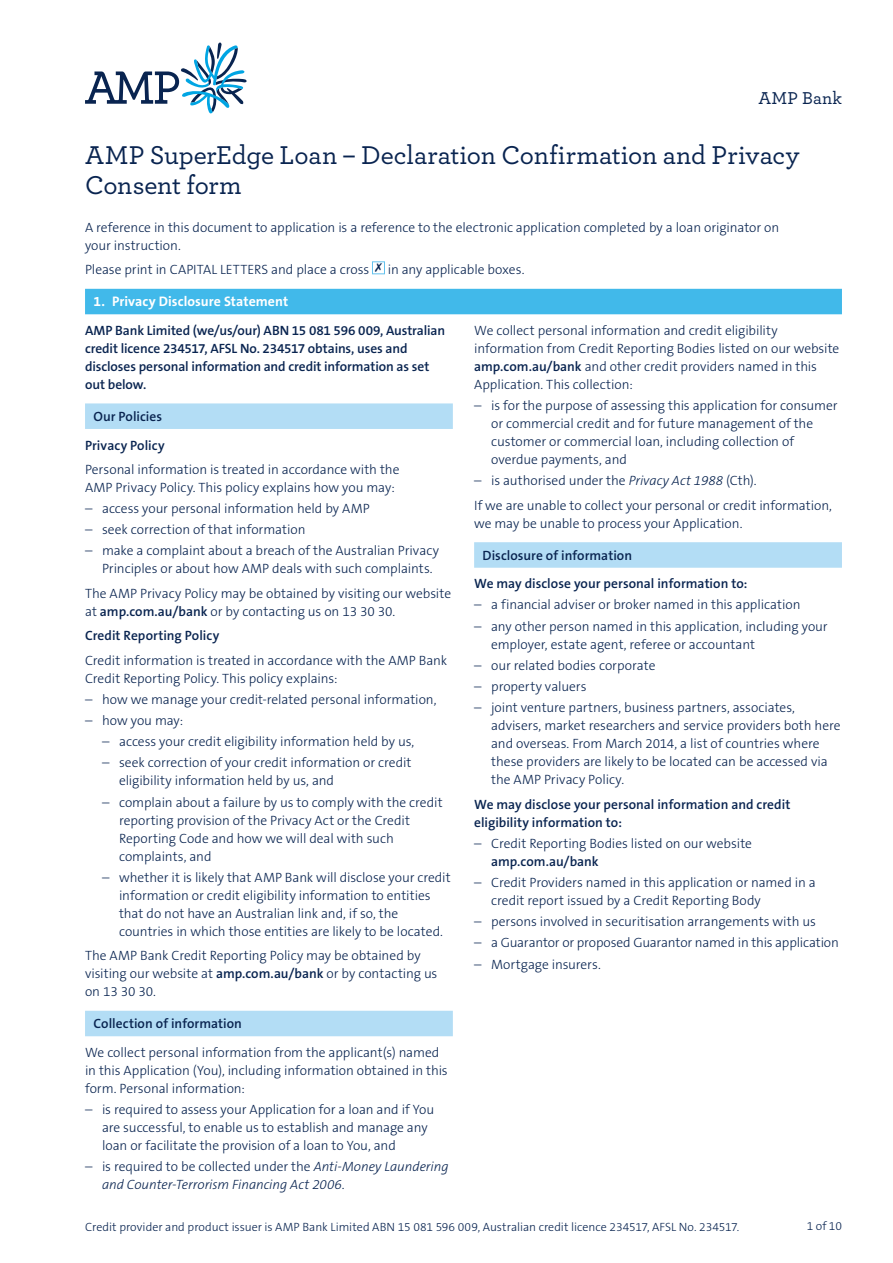
<style>
.page{position:relative;width:893px;height:1263px;background:#fff}
.page>*{position:absolute;margin:0;border:0;box-sizing:border-box;transform-origin:0 0}
.t1{font:27px/30px "Archer Medium LF";letter-spacing:-.005em;color:#092450}
.t2{font:18px "Archer Medium LF";letter-spacing:.01em;color:#092450}
.t3{font:700 13.8px "The Sans B7";letter-spacing:.005em;color:#fff}
.t4{font:300 13.5px/18px "The Sans B3";letter-spacing:-.005em;color:#092450}
.t5{font:600 13.5px/18px "The Sans B6";letter-spacing:-.005em;color:#092450}
.t6{font:italic 300 13.5px/18px "The Sans B3";letter-spacing:-.005em;color:#092450}
.t7{font:300 12px "The Sans B3";color:#092450}
.s1{font-family:"The Sans B6";font-weight:600}
.s2{font-style:normal}
.s3{font-style:italic}
</style>
<div class="page">
<svg style="left:85px;top:43px;width:162px;height:70px"></svg>
<svg style="left:372px;top:261px;width:13px;height:14px"></svg>
<div style="left:85px;top:289px;width:757px;height:25px;background:#41b9ea"></div>
<div style="left:85px;top:403px;width:368px;height:26px;background:#b3ddf5"></div>
<div style="left:85px;top:1011px;width:368px;height:25px;background:#b3ddf5"></div>
<div style="left:474px;top:542px;width:368px;height:26px;background:#b3ddf5"></div>
<h2 class="t2" style="left:758px;top:87px;width:85px">AMP Bank</h2>
<h1 class="t1" style="left:85px;top:140px;width:716px">AMP SuperEdge Loan – Declaration Confirmation and Privacy<br>Consent form</h1>
<p class="t4" style="left:85px;top:219px;width:696px">A reference in this document to application is a reference to the electronic application completed by a loan originator on your instruction.</p>
<p class="t4" style="left:85px;top:261px;width:441px">Please print in CAPITAL LETTERS and place a cross ✗ in any applicable boxes.</p>
<p class="t3" style="left:94px;top:294px;width:196px">1. Privacy Disclosure Statement</p>
<p class="t5" style="left:85px;top:322px;width:362px">AMP Bank Limited (we/us/our) ABN 15 081 596 009, Australian credit licence 234517, AFSL No. 234517 obtains, uses and discloses personal information and credit information as set out below.</p>
<p class="t5" style="left:85px;top:402px;width:81px;line-height:28.7px;text-align:center">Our Policies<br>Privacy Policy</p>
<p class="t4" style="left:85px;top:461px;width:316px">Personal information is treated in accordance with the<br>AMP Privacy Policy. This policy explains how you may:</p>
<p class="t4" style="left:85px;top:500px;width:286px">– access your personal information held by AMP</p>
<p class="t4" style="left:85px;top:521px;width:222px">– seek correction of that information</p>
<p class="t4" style="left:102px;top:542px;width:339px;text-indent:-17px">– make a complaint about a breach of the Australian Privacy<br>Principles or about how AMP deals with such complaints.</p>
<p class="t4" style="left:85px;top:585px;width:368px">The AMP Privacy Policy may be obtained by visiting our website at <span class="s1">amp.com.au/bank</span> or by contacting us on 13 30 30.</p>
<p class="t5" style="left:85px;top:627px;width:136px">Credit Reporting Policy</p>
<p class="t4" style="left:85px;top:651px;width:364px">Credit information is treated in accordance with the AMP Bank<br>Credit Reporting Policy. This policy explains:</p>
<p class="t4" style="left:85px;top:691px;width:353px">– how we manage your credit-related personal information,</p>
<p class="t4" style="left:85px;top:712px;width:100px">– how you may:</p>
<p class="t4" style="left:102px;top:733px;width:314px">– access your credit eligibility information held by us,</p>
<p class="t4" style="left:119px;top:754px;width:294px;text-indent:-17px">– seek correction of your credit information or credit eligibility information held by us, and</p>
<p class="t4" style="left:119px;top:793px;width:325px;text-indent:-17px">– complain about a failure by us to comply with the credit reporting provision of the Privacy Act or the Credit Reporting Code and how we will deal with such complaints, and</p>
<p class="t4" style="left:119px;top:869px;width:333px;text-indent:-17px">– whether it is likely that AMP Bank will disclose your credit information or credit eligibility information to entities that do not have an Australian link and, if so, the countries in which those entities are likely to be located.</p>
<p class="t4" style="left:85px;top:947px;width:354px">The AMP Bank Credit Reporting Policy may be obtained by visiting our website at <span class="s1">amp.com.au/bank</span> or by contacting us on 13 30 30.</p>
<p class="t5" style="left:94px;top:1015px;width:150px">Collection of information</p>
<p class="t4" style="left:85px;top:1044px;width:364px">We collect personal information from the applicant(s) named in this Application (You), including information obtained in this form. Personal information:</p>
<p class="t4" style="left:102px;top:1101px;width:334px;text-indent:-17px">– is required to assess your Application for a loan and if You are successful, to enable us to establish and manage any loan or facilitate the provision of a loan to You, and</p>
<p class="t6" style="left:102px;top:1158px;width:348px;text-indent:-17px"><span class="s2">– is required to be collected under the</span> Anti-Money Laundering and Counter-Terrorism Financing Act 2006<span class="s2">.</span></p>
<p class="t4" style="left:474px;top:322px;width:367px">We collect personal information and credit eligibility information from Credit Reporting Bodies listed on our website <span class="s1">amp.com.au/bank</span> and other credit providers named in this Application. This collection:</p>
<p class="t4" style="left:491px;top:397px;width:348px;text-indent:-17px">– is for the purpose of assessing this application for consumer or commercial credit and for future management of the customer or commercial loan, including collection of overdue payments, and</p>
<p class="t4" style="left:474px;top:469px;width:359px;line-height:24.5px">– is authorised under the <span class="s3">Privacy Act 1988</span> (Cth).<br>If we are unable to collect your personal or credit information,</p>
<p class="t4" style="left:474px;top:514px;width:270px">we may be unable to process your Application.</p>
<p class="t5" style="left:474px;top:541px;width:275px;line-height:28.7px;text-indent:9px">Disclosure of information<br>We may disclose your personal information to:</p>
<p class="t4" style="left:474px;top:596px;width:328px">– a financial adviser or broker named in this application</p>
<p class="t4" style="left:491px;top:617px;width:338px;text-indent:-17px">– any other person named in this application, including your employer, estate agent, referee or accountant</p>
<p class="t4" style="left:474px;top:657px;width:183px">– our related bodies corporate</p>
<p class="t4" style="left:474px;top:678px;width:114px">– property valuers</p>
<p class="t4" style="left:491px;top:699px;width:351px;text-indent:-17px">– joint venture partners, business partners, associates, advisers, market researchers and service providers both here and overseas. From March 2014, a list of countries where these providers are likely to be located can be accessed via the AMP Privacy Policy.</p>
<p class="t5" style="left:474px;top:795px;width:318px">We may disclose your personal information and credit eligibility information to:</p>
<p class="t4" style="left:474px;top:835px;width:279px">– Credit Reporting Bodies listed on our website</p>
<p class="t5" style="left:491px;top:853px;width:109px">amp.com.au/bank</p>
<p class="t4" style="left:491px;top:874px;width:326px;text-indent:-17px">– Credit Providers named in this application or named in a credit report issued by a Credit Reporting Body</p>
<p class="t4" style="left:474px;top:913px;width:343px">– persons involved in securitisation arrangements with us</p>
<p class="t4" style="left:474px;top:934px;width:366px">– a Guarantor or proposed Guarantor named in this application</p>
<p class="t4" style="left:474px;top:955px;width:128px">– Mortgage insurers.</p>
<p class="t7" style="left:85px;top:1220px;width:656px">Credit provider and product issuer is AMP Bank Limited ABN 15 081 596 009, Australian credit licence 234517, AFSL No. 234517.</p>
<p class="t7" style="left:807px;top:1220px;width:37px">1 of 10</p>
</div>
